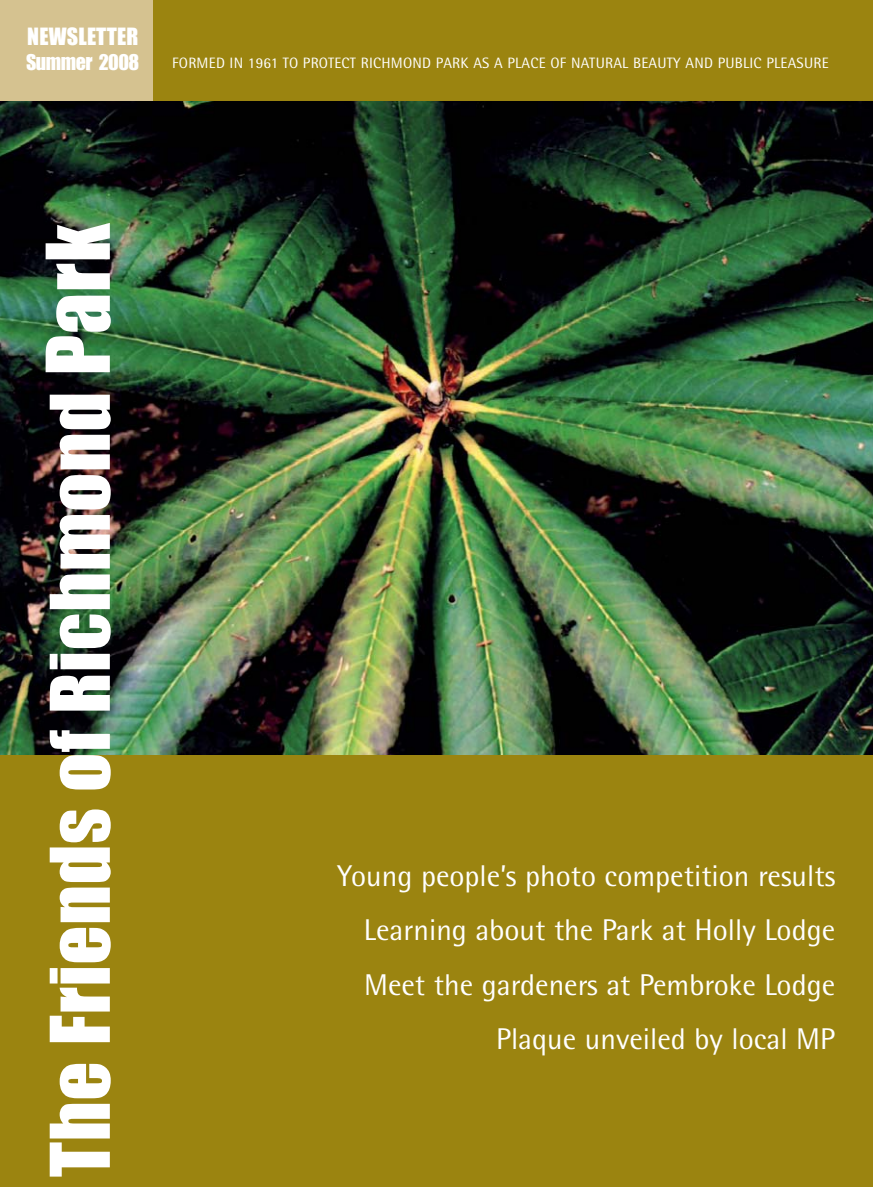
<style>
.page{position:relative;width:873px;height:1187px;background:#fff}
.page>*{position:absolute;margin:0;border:0;box-sizing:border-box;transform-origin:0 0}
.t1{font:76px "Impact";letter-spacing:.01em;color:#fff}
.t2{font:30px/54px "Rotis Semi Sans";color:#fff;text-align:right}
.t3{font:22px "Impact";letter-spacing:.01em;color:#fff}
.t4{font:20px "Impact";letter-spacing:-.025em;color:#fff}
.t5{font:15px "Rotis Semi Sans";letter-spacing:.015em;color:#fff}
.s1{font-size:81.2px}
</style>
<div class="page">
<div style="left:0;top:0;width:872px;height:107px;background:#9b8410"></div>
<div style="left:0;top:751px;width:872px;height:435px;background:#9b8410"></div>
<div style="left:0;top:0;width:153px;height:135px;background:#d5c290"></div>
<img style="left:0;top:102px;width:872px;height:652px">
<p class="t3" style="left:27px;top:29px;width:112px">NEWSLETTER</p>
<p class="t4" style="left:26px;top:55px;width:115px">Summer 2008</p>
<p class="t5" style="left:172px;top:57px;width:657px">FORMED IN 1961 TO PROTECT RICHMOND PARK AS A PLACE OF NATURAL BEAUTY AND PUBLIC PLEASURE</p>
<h1 class="t1" style="left:55px;top:1176px;width:955px;rotate:-90deg">The Friends of Richmond <span class="s1">Park</span></h1>
<p class="t2" style="left:337px;top:852px;width:499px">Young people’s photo competition results Learning about the Park at Holly Lodge Meet the gardeners at Pembroke Lodge Plaque unveiled by local MP</p>
</div>
